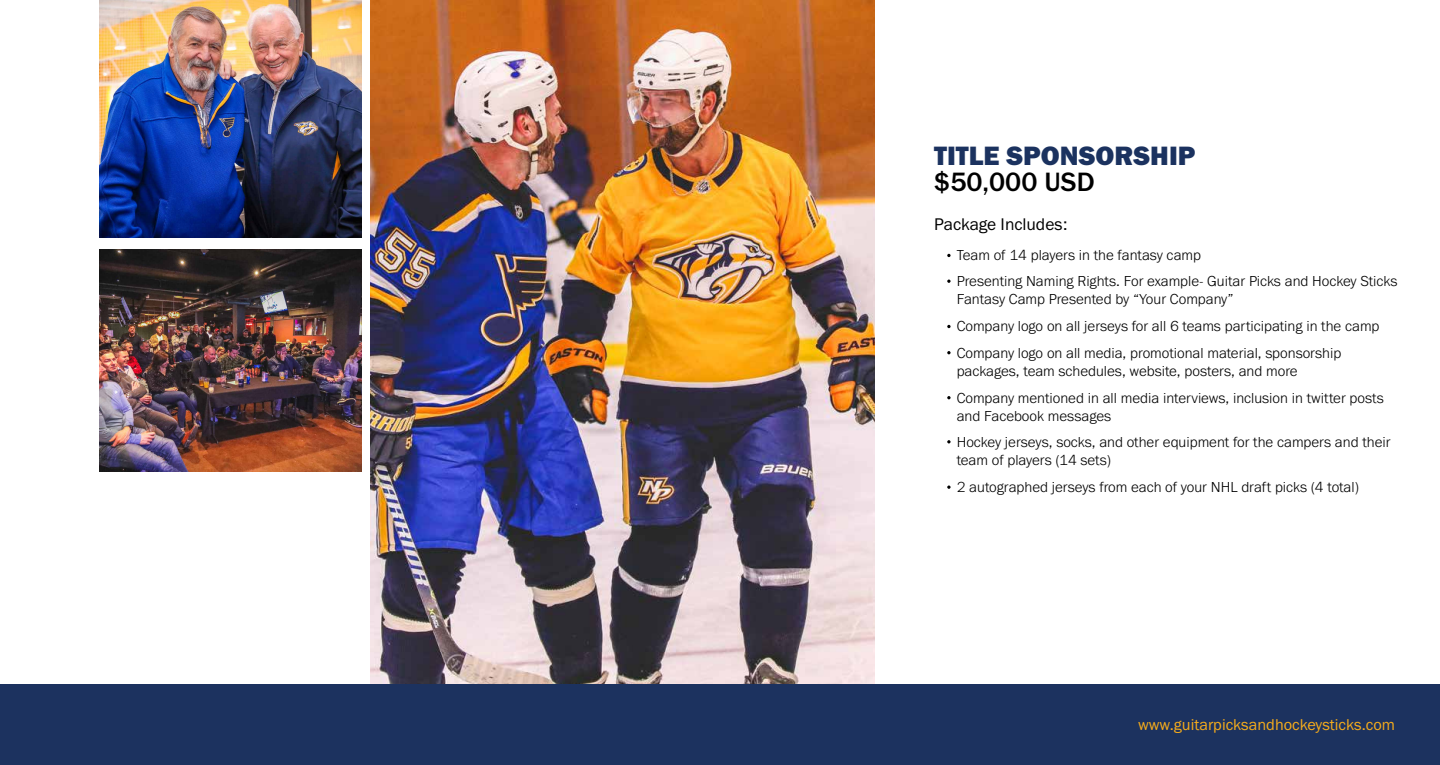
<style>
.page{position:relative;width:1440px;height:765px;background:#fff}
.page>*{position:absolute;margin:0;border:0;box-sizing:border-box;transform-origin:0 0}
.t1{font:27.5px "Franklin Gothic URW Hea";color:#1b325f}
.t2{font:500 27.5px "Franklin Gothic URW";color:#000}
.t3{font:17.5px "Franklin Gothic URW Boo";color:#000}
.t4{font:16.25px "Franklin Gothic URW Boo";color:#f6ac1b}
.t5{font:300 15px/26.8px "Franklin Gothic URW";color:#000}
</style>
<div class="page">
<img style="left:370px;top:0;width:504px;height:685px">
<svg style="left:947px;top:254px;width:4px;height:3px"></svg>
<svg style="left:947px;top:280px;width:4px;height:3px"></svg>
<svg style="left:947px;top:325px;width:4px;height:3px"></svg>
<svg style="left:947px;top:351px;width:4px;height:3px"></svg>
<svg style="left:947px;top:396px;width:4px;height:3px"></svg>
<svg style="left:947px;top:440px;width:4px;height:3px"></svg>
<svg style="left:947px;top:486px;width:4px;height:3px"></svg>
<img style="left:99px;top:0;width:263px;height:238px">
<div style="left:0;top:685px;width:1440px;height:80px;background:#1c325f"></div>
<img style="left:99px;top:250px;width:263px;height:222px">
<h1 class="t1" style="left:934px;top:138px;width:263px">TITLE SPONSORSHIP</h1>
<h1 class="t2" style="left:934px;top:165px;width:162px">$50,000 USD</h1>
<p class="t3" style="left:934px;top:214px;width:135px">Package Includes:</p>
<p class="t5" style="left:957px;top:241px;width:442px">Team of 14 players in the fantasy camp<br>Presenting Naming Rights. For example- Guitar Picks and Hockey Sticks</p>
<p class="t5" style="left:957px;top:286px;width:424px">Fantasy Camp Presented by “Your Company”<br>Company logo on all jerseys for all 6 teams participating in the camp<br>Company logo on all media, promotional material, sponsorship</p>
<p class="t5" style="left:957px;top:357px;width:429px">packages, team schedules, website, posters, and more<br>Company mentioned in all media interviews, inclusion in twitter posts</p>
<p class="t5" style="left:957px;top:402px;width:436px">and Facebook messages<br>Hockey jerseys, socks, and other equipment for the campers and their</p>
<p class="t5" style="left:957px;top:447px;width:404px">team of players (14 sets)<br>2 autographed jerseys from each of your NHL draft picks (4 total)</p>
<p class="t4" style="left:1138px;top:714px;width:258px">www.guitarpicksandhockeysticks.com</p>
</div>
